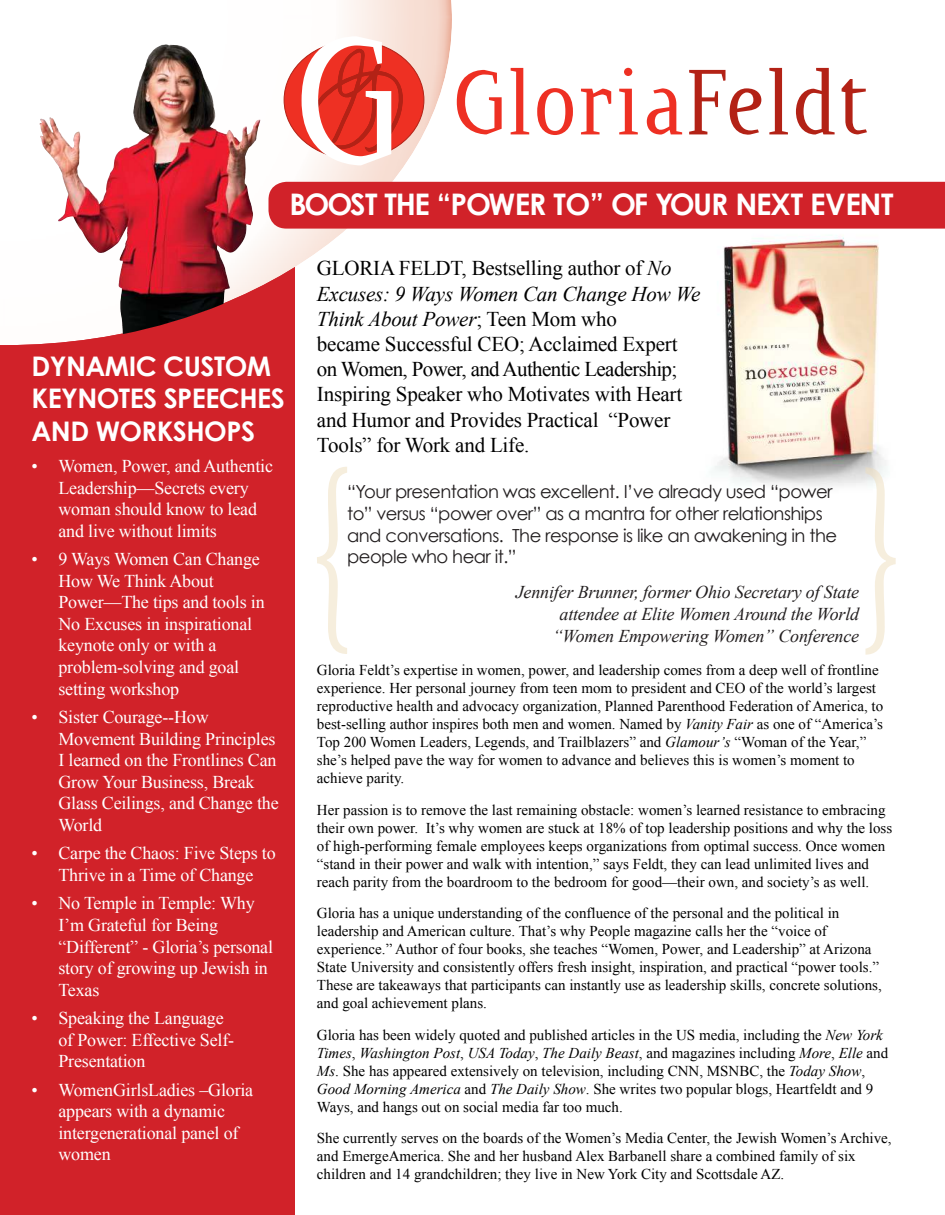
<style>
.page{position:relative;width:945px;height:1215px;background:#fff}
.page>*{position:absolute;margin:0;border:0;box-sizing:border-box;transform-origin:0 0}
.t1{font:700 29.7px "Century Gothic";letter-spacing:-.04em;color:#fff}
.t2{font:700 27px/32.4px "Century Gothic";letter-spacing:-.02em;color:#fff}
.t3{font:21px/25.2px "Times New Roman";letter-spacing:-.01em;color:#000}
.t4{font:18px/21.6px "Times New Roman";letter-spacing:-.01em;color:#fff}
.t5{font:18px/21.6px "Century Gothic";letter-spacing:-.03em;color:#221e1f}
.t6{font:italic 18px/21.6px "Times New Roman";letter-spacing:-.01em;color:#221e1f;text-align:right}
.t7{font:15px/18px "Times New Roman";color:#000}
.s1{font-style:italic}
</style>
<div class="page">
<img style="left:714px;top:235px;width:172px;height:252px">
<div style="left:0;top:220px;width:294px;height:995px;background:#d12229"></div>
<img style="left:0;top:0;width:452px;height:345px">
<div style="left:269px;top:182px;width:676px;height:47px;background:#d12229"></div>
<svg style="left:457px;top:68px;width:225px;height:67px"></svg>
<svg style="left:689px;top:68px;width:178px;height:67px"></svg>
<div style="left:284px;top:41px;width:140px;height:118px;background:#ee3023;border-radius:50%"></div>
<svg style="left:302px;top:36px;width:101px;height:129px"></svg>
<svg style="left:317px;top:467px;width:30px;height:187px"></svg>
<svg style="left:865px;top:467px;width:31px;height:188px"></svg>
<img style="left:133px;top:45px;width:31px;height:80px">
<h1 class="t1" style="left:290px;top:187px;width:606px">BOOST THE “POWER TO” OF YOUR NEXT EVENT</h1>
<h2 class="t2" style="left:32px;top:350px;width:255px">DYNAMIC CUSTOM<br>KEYNOTES SPEECHES<br>AND WORKSHOPS</h2>
<p class="t4" style="left:58px;top:455px;width:216px;text-indent:-27px">• Women, Power, and Authentic<br>Leadership—Secrets every woman should know to lead and live without limits</p>
<p class="t4" style="left:58px;top:548px;width:208px;text-indent:-27px">• 9 Ways Women Can Change<br>How We Think About<br>Power—The tips and tools in<br>No Excuses in inspirational keynote only or with a problem-solving and goal setting workshop</p>
<p class="t4" style="left:58px;top:706px;width:222px;text-indent:-27px">• Sister Courage--How<br>Movement Building Principles<br>I learned on the Frontlines Can<br>Grow Your Business, Break<br>Glass Ceilings, and Change the<br>World</p>
<p class="t4" style="left:31px;top:842px;width:246px;text-align:center">• Carpe the Chaos: Five Steps to<br>Thrive in a Time of Change</p>
<p class="t4" style="left:58px;top:892px;width:216px;text-indent:-27px">• No Temple in Temple: Why<br>I’m Grateful for Being “Different” - Gloria’s personal story of growing up Jewish in<br>Texas</p>
<p class="t4" style="left:58px;top:1007px;width:177px;text-indent:-27px">• Speaking the Language of Power: Effective Self-<br>Presentation</p>
<p class="t4" style="left:58px;top:1079px;width:196px;text-indent:-27px">• WomenGirlsLadies –Gloria appears with a dynamic intergenerational panel of women</p>
<p class="t3" style="left:317px;top:258px;width:385px">GLORIA FELDT, Bestselling author of <span class="s1">No Excuses: 9 Ways Women Can Change How We Think About Power</span>; Teen Mom who<br>became Successful CEO; Acclaimed Expert on Women, Power, and Authentic Leadership; Inspiring Speaker who Motivates with Heart and Humor and Provides Practical “Power Tools” for Work and Life.</p>
<p class="t5" style="left:347px;top:483px;width:492px">“Your presentation was excellent. I’ve already used “power to” versus “power over” as a mantra for other relationships and conversations. The response is like an awakening in the people who hear it.”</p>
<p class="t6" style="left:516px;top:583px;width:345px">Jennifer Brunner, former Ohio Secretary of State attendee at Elite Women Around the World “Women Empowering Women” Conference</p>
<p class="t7" style="left:317px;top:663px;width:568px">Gloria Feldt’s expertise in women, power, and leadership comes from a deep well of frontline experience. Her personal journey from teen mom to president and CEO of the world’s largest reproductive health and advocacy organization, Planned Parenthood Federation of America, to best-selling author inspires both men and women. Named by <span class="s1">Vanity Fair</span> as one of “America’s Top 200 Women Leaders, Legends, and Trailblazers” and <span class="s1">Glamour’s</span> “Woman of the Year,” she’s helped pave the way for women to advance and believes this is women’s moment to achieve parity.</p>
<p class="t7" style="left:317px;top:800px;width:577px">Her passion is to remove the last remaining obstacle: women’s learned resistance to embracing their own power. It’s why women are stuck at 18% of top leadership positions and why the loss of high-performing female employees keeps organizations from optimal success. Once women “stand in their power and walk with intention,” says Feldt, they can lead unlimited lives and reach parity from the boardroom to the bedroom for good—their own, and society’s as well.</p>
<p class="t7" style="left:317px;top:906px;width:566px">Gloria has a unique understanding of the confluence of the personal and the political in leadership and American culture. That’s why People magazine calls her the “voice of experience.” Author of four books, she teaches “Women, Power, and Leadership” at Arizona State University and consistently offers fresh insight, inspiration, and practical “power tools.” These are takeaways that participants can instantly use as leadership skills, concrete solutions, and goal achievement plans.</p>
<p class="t7" style="left:317px;top:1027px;width:573px">Gloria has been widely quoted and published articles in the US media, including the <span class="s1">New York Times</span>, <span class="s1">Washington Post</span>, <span class="s1">USA Today</span>, <span class="s1">The Daily Beast</span>, and magazines including <span class="s1">More</span>, <span class="s1">Elle</span> and <span class="s1">Ms</span>. She has appeared extensively on television, including CNN, MSNBC, the <span class="s1">Today Show</span>, <span class="s1">Good Morning America</span> and <span class="s1">The Daily Show</span>. She writes two popular blogs, Heartfeldt and 9<br>Ways, and hangs out on social media far too much.</p>
<p class="t7" style="left:317px;top:1131px;width:576px">She currently serves on the boards of the Women’s Media Center, the Jewish Women’s Archive, and EmergeAmerica. She and her husband Alex Barbanell share a combined family of six children and 14 grandchildren; they live in New York City and Scottsdale AZ.</p>
</div>
